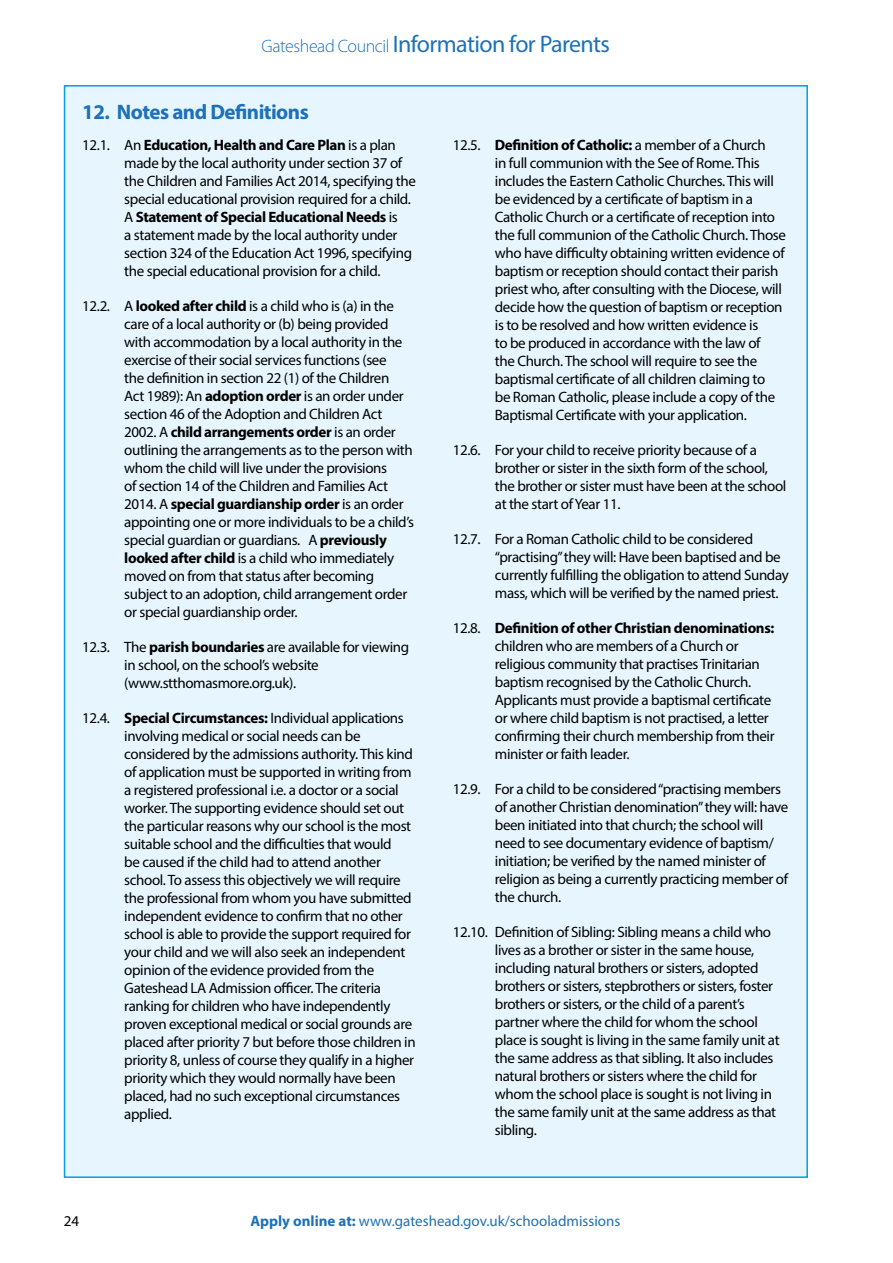
<style>
.page{position:relative;width:893px;height:1263px;background:#fff}
.page>*{position:absolute;margin:0;border:0;box-sizing:border-box;transform-origin:0 0}
.t1{font:24px "Myriad Pro";letter-spacing:-.025em;color:#1d71b8}
.t2{font:700 21px "Myriad Pro";letter-spacing:-.025em;color:#1d71b8}
.t3{font:15px/18px "Myriad Pro";letter-spacing:-.025em;color:#000}
.t4{font:15px "Myriad Pro";color:#1d71b8}
.s1{font-weight:300;font-size:18px}
.s2{font-weight:700}
</style>
<div class="page">
<div style="left:65px;top:86px;width:742px;height:1091px;background:#e6f5fe"></div>
<h1 class="t1" style="left:262px;top:29px;width:350px"><span class="s1">Gateshead Council</span> Information for Parents</h1>
<h2 class="t2" style="left:82px;top:99px;width:228px">12. Notes and Definitions</h2>
<p class="t3" style="left:124px;top:136px;width:293px;text-indent:-42px">12.1. An <span class="s2">Education, Health and Care Plan</span> is a plan made by the local authority under section 37 of the Children and Families Act 2014, specifying the special educational provision required for a child.<br>A <span class="s2">Statement of Special Educational Needs</span> is<br>a statement made by the local authority under section 324 of the Education Act 1996, specifying the special educational provision for a child.</p>
<p class="t3" style="left:124px;top:297px;width:291px;text-indent:-42px">12.2. A <span class="s2">looked after child</span> is a child who is (a) in the care of a local authority or (b) being provided with accommodation by a local authority in the exercise of their social services functions (see<br>the definition in section 22 (1) of the Children<br>Act 1989): An <span class="s2">adoption order</span> is an order under section 46 of the Adoption and Children Act 2002. A <span class="s2">child arrangements order</span> is an order outlining the arrangements as to the person with whom the child will live under the provisions<br>of section 14 of the Children and Families Act 2014. A <span class="s2">special guardianship order</span> is an order appointing one or more individuals to be a child’s special guardian or guardians. A <span class="s2">previously looked after child</span> is a child who immediately moved on from that status after becoming subject to an adoption, child arrangement order or special guardianship order.</p>
<p class="t3" style="left:124px;top:638px;width:286px;text-indent:-42px">12.3. The <span class="s2">parish boundaries</span> are available for viewing in school, on the school’s website (www.stthomasmore.org.uk).</p>
<p class="t3" style="left:124px;top:709px;width:293px;text-indent:-42px">12.4. <span class="s2">Special Circumstances:</span> Individual applications involving medical or social needs can be considered by the admissions authority. This kind of application must be supported in writing from a registered professional i.e. a doctor or a social worker. The supporting evidence should set out the particular reasons why our school is the most suitable school and the difficulties that would<br>be caused if the child had to attend another school. To assess this objectively we will require the professional from whom you have submitted independent evidence to confirm that no other school is able to provide the support required for your child and we will also seek an independent opinion of the evidence provided from the Gateshead LA Admission officer. The criteria ranking for children who have independently proven exceptional medical or social grounds are placed after priority 7 but before those children in priority 8, unless of course they qualify in a higher priority which they would normally have been placed, had no such exceptional circumstances applied.</p>
<p class="t3" style="left:495px;top:136px;width:293px;text-indent:-42px">12.5. <span class="s2">Definition of Catholic:</span> a member of a Church<br>in full communion with the See of Rome. This includes the Eastern Catholic Churches. This will be evidenced by a certificate of baptism in a Catholic Church or a certificate of reception into the full communion of the Catholic Church. Those who have difficulty obtaining written evidence of baptism or reception should contact their parish priest who, after consulting with the Diocese, will decide how the question of baptism or reception is to be resolved and how written evidence is<br>to be produced in accordance with the law of<br>the Church. The school will require to see the baptismal certificate of all children claiming to<br>be Roman Catholic, please include a copy of the Baptismal Certificate with your application.</p>
<p class="t3" style="left:495px;top:441px;width:293px;text-indent:-42px">12.6. For your child to receive priority because of a brother or sister in the sixth form of the school, the brother or sister must have been at the school at the start of Year 11.</p>
<p class="t3" style="left:495px;top:530px;width:295px;text-indent:-42px">12.7. For a Roman Catholic child to be considered “practising” they will: Have been baptised and be currently fulfilling the obligation to attend Sunday mass, which will be verified by the named priest.</p>
<p class="t3" style="left:495px;top:619px;width:281px;text-indent:-42px">12.8. <span class="s2">Definition of other Christian denominations: </span>children who are members of a Church or religious community that practises Trinitarian baptism recognised by the Catholic Church.<br>Applicants must provide a baptismal certificate or where child baptism is not practised, a letter confirming their church membership from their minister or faith leader.</p>
<p class="t3" style="left:495px;top:780px;width:295px;text-indent:-42px">12.9. For a child to be considered “practising members of another Christian denomination” they will: have been initiated into that church; the school will need to see documentary evidence of baptism/ initiation; be verified by the named minister of religion as being a currently practicing member of the church.</p>
<p class="t3" style="left:495px;top:923px;width:286px;text-indent:-42px">12.10. Definition of Sibling: Sibling means a child who lives as a brother or sister in the same house, including natural brothers or sisters, adopted brothers or sisters, stepbrothers or sisters, foster brothers or sisters, or the child of a parent’s partner where the child for whom the school place is sought is living in the same family unit at the same address as that sibling. It also includes natural brothers or sisters where the child for whom the school place is sought is not living in the same family unit at the same address as that sibling.</p>
<p class="t3" style="left:64px;top:1212px;width:17px">24</p>
<p class="t4" style="left:250px;top:1212px;width:372px"><span class="s2">Apply online at:</span> www.gateshead.gov.uk/schooladmissions</p>
</div>
